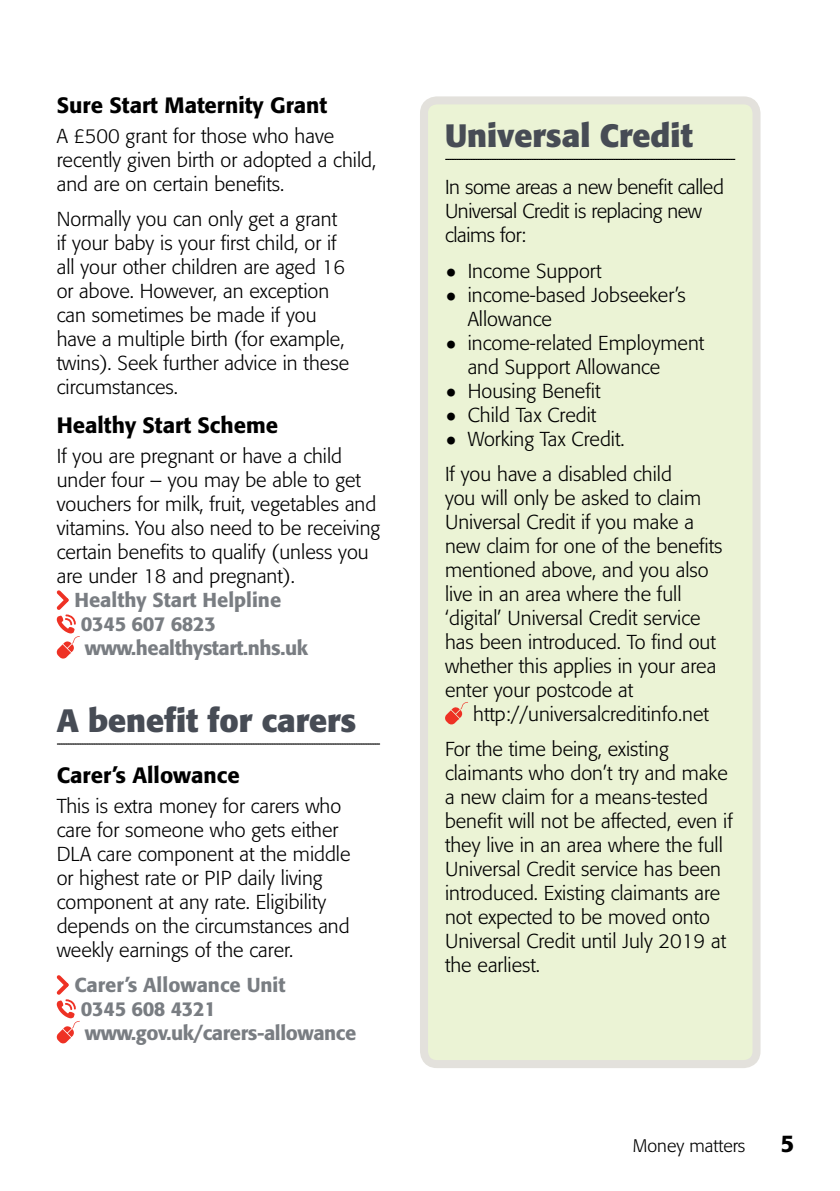
<style>
.page{position:relative;width:840px;height:1191px;background:#fff}
.page>*{position:absolute;margin:0;border:0;box-sizing:border-box;transform-origin:0 0}
.t1{font:700 32px "Formata BQ";color:#474c55}
.t2{font:500 24px "Formata BQ";color:#000}
.t3{font:500 22px "Formata BQ";color:#000}
.t4{font:300 20px/24px "Formata BQ";color:#000}
.t5{font:500 20px/24px "Formata BQ";letter-spacing:-.02em;color:#797d82}
.t6{font:300 20px/24px "Formata BQ";letter-spacing:-.02em;color:#000}
.t7{font:300 18px "Formata BQ";color:#000}
.s1{font-family:"Arial";font-weight:900;font-size:24px}
</style>
<div class="page">
<svg style="left:57px;top:743px;width:322px;height:1px"></svg>
<svg style="left:56px;top:590px;width:24px;height:69px"></svg>
<svg style="left:56px;top:975px;width:24px;height:69px"></svg>
<div style="left:424px;top:100px;width:332px;height:964px;background:#ebf3d5;border-radius:13px"></div>
<svg style="left:445px;top:159px;width:289px;height:1px"></svg>
<svg style="left:445px;top:702px;width:23px;height:23px"></svg>
<div style="left:420px;top:96px;width:340px;height:972px;border:8px solid #e3e1dc;border-radius:13px"></div>
<p class="t3" style="left:57px;top:92px;width:272px">Sure Start Maternity Grant</p>
<p class="t4" style="left:57px;top:124px;width:321px">A £500 grant for those who have recently given birth or adopted a child, and are on certain benefits.</p>
<p class="t4" style="left:57px;top:207px;width:294px">Normally you can only get a grant if your baby is your first child, or if all your other children are aged 16 or above. However, an exception can sometimes be made if you have a multiple birth (for example, twins). Seek further advice in these circumstances.</p>
<p class="t3" style="left:57px;top:412px;width:223px">Healthy Start Scheme</p>
<p class="t4" style="left:57px;top:444px;width:325px">If you are pregnant or have a child under four – you may be able to get vouchers for milk, fruit, vegetables and vitamins. You also need to be receiving certain benefits to qualify (unless you are under 18 and pregnant).</p>
<p class="t5" style="left:81px;top:588px;width:228px;text-indent:-6px">Healthy Start Helpline<br>0345 607 6823 www.healthystart.nhs.uk</p>
<h1 class="t1" style="left:57px;top:701px;width:301px">A benefit for carers</h1>
<p class="t3" style="left:57px;top:761px;width:184px">Carer’s Allowance</p>
<p class="t4" style="left:57px;top:793px;width:295px">This is extra money for carers who care for someone who gets either<br>DLA care component at the middle or highest rate or PIP daily living component at any rate. Eligibility depends on the circumstances and weekly earnings of the carer.</p>
<p class="t5" style="left:81px;top:972px;width:277px;text-indent:-6px">Carer’s Allowance Unit<br>0345 608 4321 www.gov.uk/carers-allowance</p>
<h1 class="t1" style="left:445px;top:116px;width:249px">Universal Credit</h1>
<p class="t6" style="left:445px;top:175px;width:280px">In some areas a new benefit called<br>Universal Credit is replacing new claims for:</p>
<p class="t4" style="left:445px;top:259px;width:158px"><span class="s1">•</span> Income Support</p>
<p class="t4" style="left:467px;top:283px;width:219px;text-indent:-23px"><span class="s1">•</span> income-based Jobseeker’s<br>Allowance</p>
<p class="t4" style="left:467px;top:331px;width:238px;text-indent:-23px"><span class="s1">•</span> income-related Employment and Support Allowance</p>
<p class="t4" style="left:445px;top:379px;width:157px"><span class="s1">•</span> Housing Benefit</p>
<p class="t4" style="left:445px;top:403px;width:153px"><span class="s1">•</span> Child Tax Credit</p>
<p class="t4" style="left:445px;top:421px;width:228px;line-height:35.4px"><span class="s1">•</span> Working Tax Credit.<br>If you have a disabled child</p>
<p class="t4" style="left:445px;top:486px;width:279px">you will only be asked to claim<br>Universal Credit if you make a new claim for one of the benefits mentioned above, and you also live in an area where the full ‘digital’ Universal Credit service has been introduced. To find out whether this applies in your area enter your postcode at</p>
<p class="t4" style="left:445px;top:696px;width:265px;line-height:35.4px;text-indent:28px">http://universalcreditinfo.net<br>For the time being, existing</p>
<p class="t4" style="left:445px;top:761px;width:289px">claimants who don’t try and make a new claim for a means-tested benefit will not be affected, even if they live in an area where the full<br>Universal Credit service has been introduced. Existing claimants are not expected to be moved onto<br>Universal Credit until July 2019 at the earliest.</p>
<p class="t7" style="left:632px;top:1135px;width:114px">Money matters</p>
<p class="t2" style="left:780px;top:1129px;width:15px">5</p>
</div>
